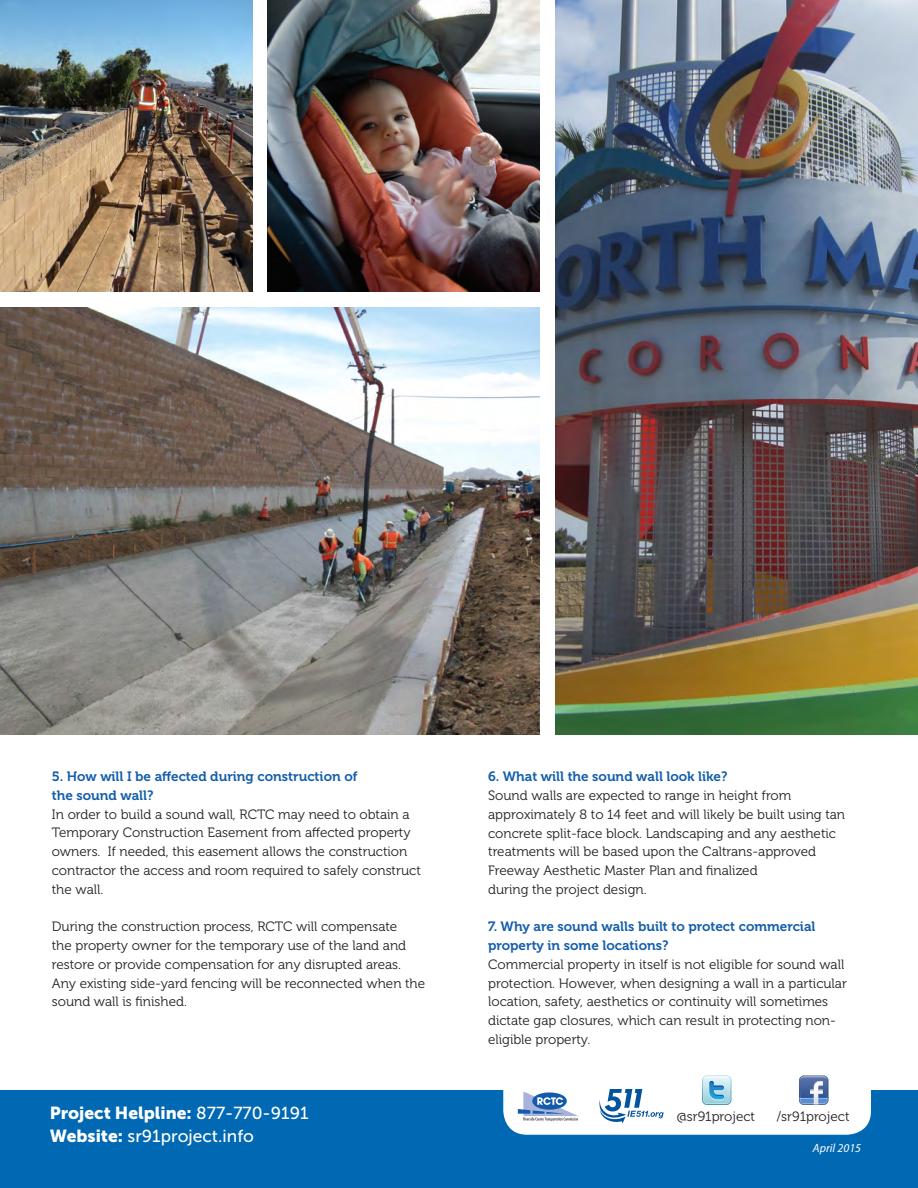
<style>
.page{position:relative;width:918px;height:1188px;background:#fff}
.page>*{position:absolute;margin:0;border:0;box-sizing:border-box;transform-origin:0 0}
.t1{font:17.4px "Museo Sans 900";color:#fff}
.t2{font:17.4px "Museo Sans 500";color:#fff}
.Body_Copy{font:13.5px/18.8px "Museo 300";color:#231f20}
.t3{font:13.5px/18.8px "Museo 700";color:#135eab}
.t4{font:italic 12px "Myriad Pro";color:#fff}
.s1{font-family:"Museo Sans 500"}
.s2{font-family:"Museo Sans 900"}
</style>
<div class="page">
<img style="left:555px;top:0;width:363px;height:734px">
<img style="left:0;top:0;width:253px;height:292px">
<img style="left:0;top:308px;width:540px;height:426px">
<img style="left:268px;top:0;width:272px;height:292px">
<div style="left:0;top:1091px;width:918px;height:97px;background:#0168b3"></div>
<div style="left:503px;top:1065px;width:368px;height:70px;background:#fff;border-radius:24px"></div>
<svg style="left:518px;top:1091px;width:60px;height:30px"></svg>
<svg style="left:599px;top:1089px;width:65px;height:34px"></svg>
<svg style="left:702px;top:1076px;width:29px;height:29px"></svg>
<svg style="left:799px;top:1076px;width:29px;height:29px"></svg>
<p class="t3" style="left:52px;top:767px;width:307px">5. How will I be affected during construction of the sound wall?</p>
<p class="Body_Copy" style="left:52px;top:805px;width:371px">In order to build a sound wall, RCTC may need to obtain a Temporary Construction Easement from affected property owners. If needed, this easement allows the construction contractor the access and room required to safely construct the wall.</p>
<p class="Body_Copy" style="left:52px;top:918px;width:375px">During the construction process, RCTC will compensate<br>the property owner for the temporary use of the land and restore or provide compensation for any disrupted areas.<br>Any existing side-yard fencing will be reconnected when the sound wall is finished.</p>
<p class="t1" style="left:50px;top:1104px;width:260px">Project Helpline: <span class="s1">877-770-9191</span></p>
<p class="t2" style="left:50px;top:1126px;width:206px"><span class="s2">Website:</span> sr91project.info</p>
<p class="t3" style="left:488px;top:767px;width:241px">6. What will the sound wall look like?</p>
<p class="Body_Copy" style="left:488px;top:786px;width:358px">Sound walls are expected to range in height from approximately 8 to 14 feet and will likely be built using tan concrete split-face block. Landscaping and any aesthetic treatments will be based upon the Caltrans-approved Freeway Aesthetic Master Plan and finalized<br>during the project design.</p>
<p class="t3" style="left:488px;top:917px;width:329px">7. Why are sound walls built to protect commercial property in some locations?</p>
<p class="Body_Copy" style="left:488px;top:955px;width:360px">Commercial property in itself is not eligible for sound wall protection. However, when designing a wall in a particular location, safety, aesthetics or continuity will sometimes dictate gap closures, which can result in protecting non&shy;eligible property.</p>
<p class="Body_Copy" style="left:677px;top:1108px;width:80px">@sr91project</p>
<p class="Body_Copy" style="left:777px;top:1108px;width:74px">/sr91project</p>
<p class="t4" style="left:813px;top:1141px;width:50px">April 2015</p>
</div>
